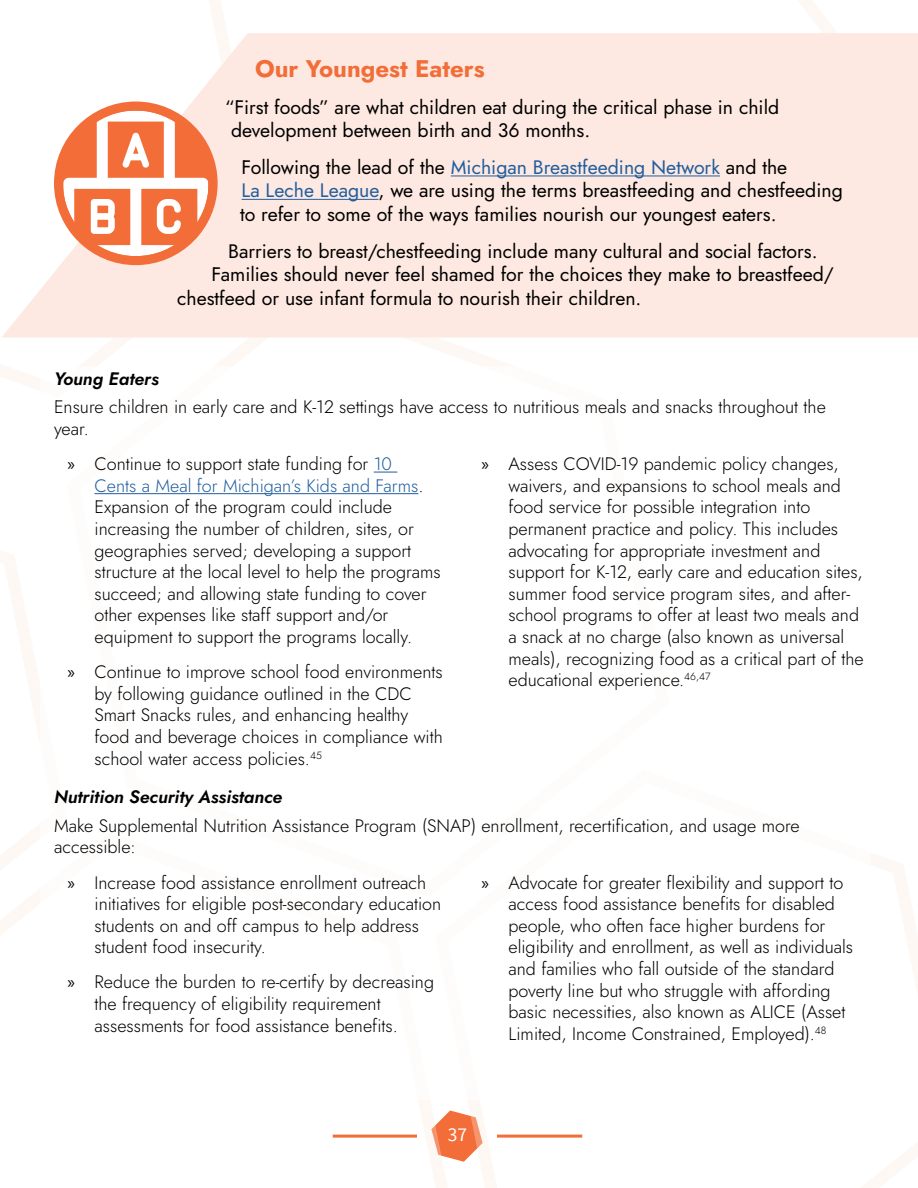
<style>
.page{position:relative;width:918px;height:1188px;background:#fff}
.page>*{position:absolute;margin:0;border:0;box-sizing:border-box;transform-origin:0 0}
.H2{font:700 24px "Jost";color:#f26d38}
.H4{font:19.5px/23.4px "Jost";color:#000}
.t1{font:19.5px "Source Sans Pro";color:#fff}
.Bullets{font:300 18px/21.6px "Jost";color:#000}
.Body{font:300 18px/21.6px "Jost";color:#000}
.Mini_Header{font:italic 600 18px "Jost";color:#000}
.s1{color:#215e9e}
.s2{font-family:"Myriad Pro";font-weight:400}
</style>
<div class="page">
<div style="left:273px;top:33px;width:645px;height:305px;background:#fde9e1"></div>
<div style="left:761px;top:33px;width:157px;height:169px;background:#fde9e1"></div>
<svg style="left:2px;top:33px;width:271px;height:305px"></svg>
<svg style="left:462px;top:1113px;width:121px;height:49px"></svg>
<div style="left:60px;top:284px;width:616px;height:54px;background:#fde9e1"></div>
<svg style="left:332px;top:1110px;width:130px;height:52px"></svg>
<svg style="left:63px;top:111px;width:145px;height:145px"></svg>
<div style="left:54px;top:102px;width:164px;height:163px;border:9px solid #f26d38;border-radius:50%"></div>
<hr style="left:451px;top:176px;width:269px;height:1px;background:#215e9e">
<hr style="left:242px;top:199px;width:137px;height:1px;background:#215e9e">
<svg style="left:374px;top:472px;width:23px;height:1px"></svg>
<hr style="left:94px;top:493px;width:324px;height:1px;background:#215e9e">
<h3 class="H2" style="left:255px;top:52px;width:231px">Our Youngest Eaters</h3>
<h5 class="H4" style="left:231px;top:95px;width:550px;text-indent:-6px">“First foods” are what children eat during the critical phase in child development between birth and 36 months.</h5>
<h5 class="H4" style="left:240px;top:156px;width:604px">Following the lead of the <span class="s1">Michigan Breastfeeding Network</span> and the<br><span class="s1">La Leche League</span>, we are using the terms breastfeeding and chestfeeding to refer to some of the ways families nourish our youngest eaters.</h5>
<h5 class="H4" style="left:228px;top:239px;width:591px">Barriers to breast/chestfeeding include many cultural and social factors.</h5>
<h5 class="H4" style="left:212px;top:263px;width:624px">Families should never feel shamed for the choices they make to breastfeed/</h5>
<h5 class="H4" style="left:177px;top:286px;width:466px">chestfeed or use infant formula to nourish their children.</h5>
<h4 class="Mini_Header" style="left:54px;top:367px;width:106px">Young Eaters</h4>
<p class="Body" style="left:54px;top:397px;width:773px">Ensure children in early care and K-12 settings have access to nutritious meals and snacks throughout the year.</p>
<p class="Bullets" style="left:94px;top:453px;width:348px;text-indent:-27px"><span class="s2">»</span> Continue to support state funding for <span class="s1">10<br>Cents a Meal for Michigan’s Kids and Farms</span>.<br>Expansion of the program could include increasing the number of children, sites, or geographies served; developing a support structure at the local level to help the programs succeed; and allowing state funding to cover other expenses like staff support and/or equipment to support the programs locally.</p>
<p class="Bullets" style="left:94px;top:661px;width:350px;text-indent:-27px"><span class="s2">»</span> Continue to improve school food environments by following guidance outlined in the CDC Smart Snacks rules, and enhancing healthy food and beverage choices in compliance with school water access policies.<sup>45</sup></p>
<p class="Bullets" style="left:508px;top:453px;width:357px;text-indent:-27px"><span class="s2">»</span> Assess COVID-19 pandemic policy changes, waivers, and expansions to school meals and food service for possible integration into permanent practice and policy. This includes advocating for appropriate investment and support for K-12, early care and education sites, summer food service program sites, and after&shy;school programs to offer at least two meals and a snack at no charge (also known as universal meals), recognizing food as a critical part of the educational experience.<sup>46,47</sup></p>
<h4 class="Mini_Header" style="left:54px;top:785px;width:230px">Nutrition Security Assistance</h4>
<p class="Body" style="left:54px;top:815px;width:747px">Make Supplemental Nutrition Assistance Program (SNAP) enrollment, recertification, and usage more accessible:</p>
<p class="Bullets" style="left:94px;top:872px;width:348px;text-indent:-27px"><span class="s2">»</span> Increase food assistance enrollment outreach initiatives for eligible post-secondary education students on and off campus to help address student food insecurity.</p>
<p class="Bullets" style="left:94px;top:971px;width:341px;text-indent:-27px"><span class="s2">»</span> Reduce the burden to re-certify by decreasing the frequency of eligibility requirement assessments for food assistance benefits.</p>
<p class="Bullets" style="left:508px;top:872px;width:346px;text-indent:-27px"><span class="s2">»</span> Advocate for greater flexibility and support to access food assistance benefits for disabled people, who often face higher burdens for eligibility and enrollment, as well as individuals and families who fall outside of the standard poverty line but who struggle with affording basic necessities, also known as ALICE (Asset Limited, Income Constrained, Employed).<sup>48</sup></p>
<p class="t1" style="left:448px;top:1122px;width:21px">37</p>
</div>
